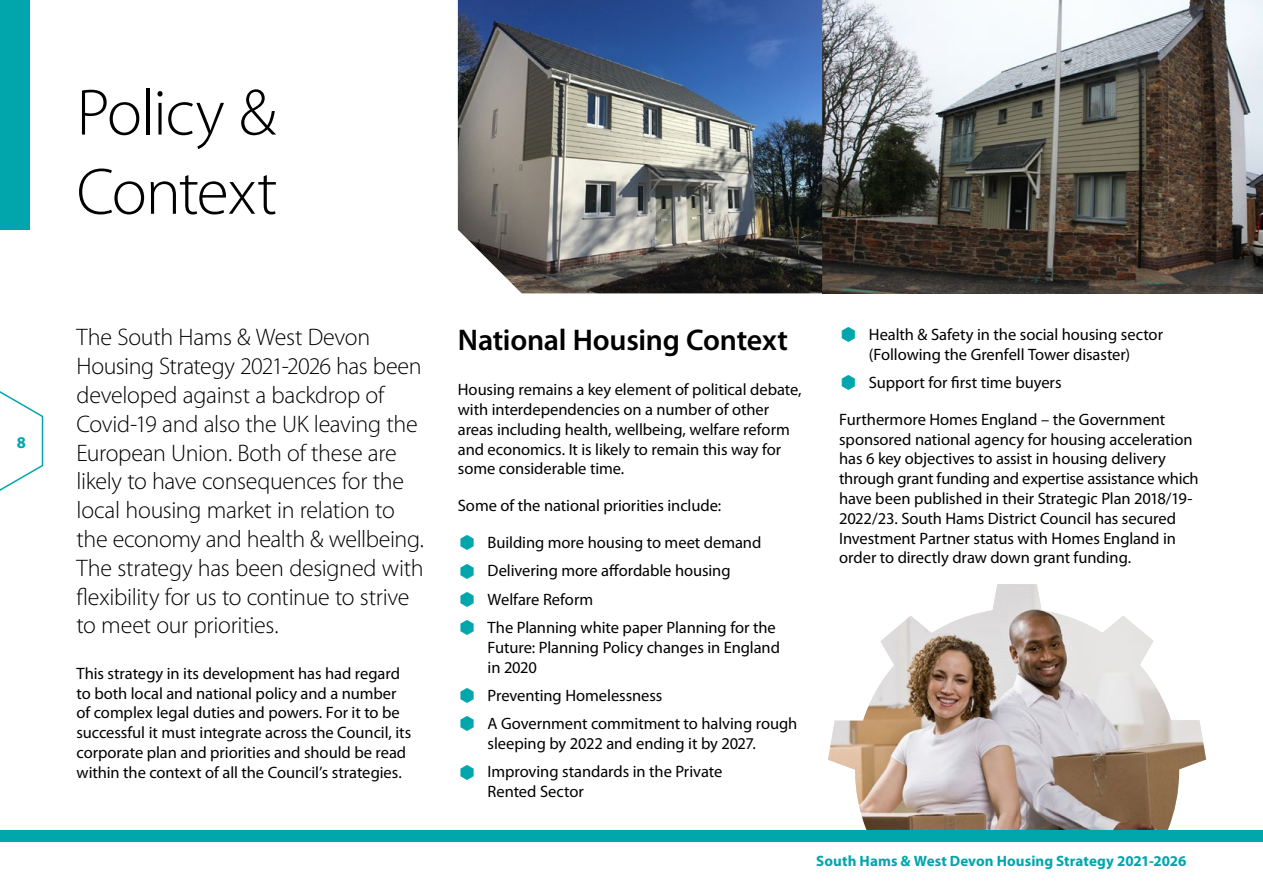
<style>
.page{position:relative;width:1263px;height:893px;background:#fff}
.page>*{position:absolute;margin:0;border:0;box-sizing:border-box;transform-origin:0 0}
.t1{font:300 66px/79.2px "Myriad Pro";letter-spacing:-.02em;color:#000}
.t2{font:600 30px "Myriad Pro";letter-spacing:-.01em;color:#000}
.Leader{font:300 24px/28.8px "Myriad Pro";letter-spacing:-.015em;color:#000}
.t3{font:16.5px/19.8px "Myriad Pro";letter-spacing:-.005em;color:#000}
.t4{font:700 16.5px "Myriad Pro";color:#00a6ac}
.t5{font:700 15px "Myriad Pro";letter-spacing:.005em;color:#00a6ac}
</style>
<div class="page">
<div style="left:0;top:830px;width:1263px;height:12px;background:#00a6ac"></div>
<div style="left:0;top:0;width:30px;height:230px;background:#00a6ac"></div>
<img style="left:458px;top:0;width:805px;height:293px">
<svg style="left:0;top:391px;width:44px;height:100px"></svg>
<img style="left:828px;top:584px;width:378px;height:246px">
<p class="t4" style="left:17px;top:432px;width:11px">8</p>
<h1 class="t1" style="left:77px;top:72px;width:202px">Policy &amp;<br>Context</h1>
<p class="Leader" style="left:77px;top:323px;width:349px">The South Hams &amp; West Devon Housing Strategy 2021-2026 has been developed against a backdrop of Covid-19 and also the UK leaving the European Union. Both of these are likely to have consequences for the local housing market in relation to the economy and health &amp; wellbeing.<br>The strategy has been designed with flexibility for us to continue to strive to meet our priorities.</p>
<p class="t3" style="left:77px;top:663px;width:336px">This strategy in its development has had regard to both local and national policy and a number of complex legal duties and powers. For it to be successful it must integrate across the Council, its corporate plan and priorities and should be read within the context of all the Council’s strategies.</p>
<h2 class="t2" style="left:458px;top:321px;width:332px">National Housing Context</h2>
<p class="t3" style="left:458px;top:380px;width:345px">Housing remains a key element of political debate, with interdependencies on a number of other areas including health, wellbeing, welfare reform and economics. It is likely to remain this way for some considerable time.</p>
<p class="t3" style="left:458px;top:496px;width:265px">Some of the national priorities include:</p>
<p class="t3" style="left:488px;top:532px;width:275px">Building more housing to meet demand</p>
<p class="t3" style="left:488px;top:561px;width:245px">Delivering more affordable housing</p>
<p class="t3" style="left:488px;top:589px;width:107px">Welfare Reform</p>
<p class="t3" style="left:488px;top:617px;width:294px">The Planning white paper Planning for the<br>Future: Planning Policy changes in England in 2020</p>
<p class="t3" style="left:488px;top:685px;width:176px">Preventing Homelessness</p>
<p class="t3" style="left:488px;top:713px;width:311px">A Government commitment to halving rough sleeping by 2022 and ending it by 2027.</p>
<p class="t3" style="left:488px;top:762px;width:236px">Improving standards in the Private<br>Rented Sector</p>
<p class="t3" style="left:869px;top:324px;width:296px">Health &amp; Safety in the social housing sector (Following the Grenfell Tower disaster)</p>
<p class="t3" style="left:869px;top:372px;width:194px">Support for first time buyers</p>
<p class="t3" style="left:839px;top:409px;width:361px">Furthermore Homes England – the Government sponsored national agency for housing acceleration has 6 key objectives to assist in housing delivery through grant funding and expertise assistance which have been published in their Strategic Plan 2018/19- 2022/23. South Hams District Council has secured Investment Partner status with Homes England in order to directly draw down grant funding.</p>
<p class="t5" style="left:816px;top:851px;width:372px">South Hams &amp; West Devon Housing Strategy 2021-2026</p>
</div>
